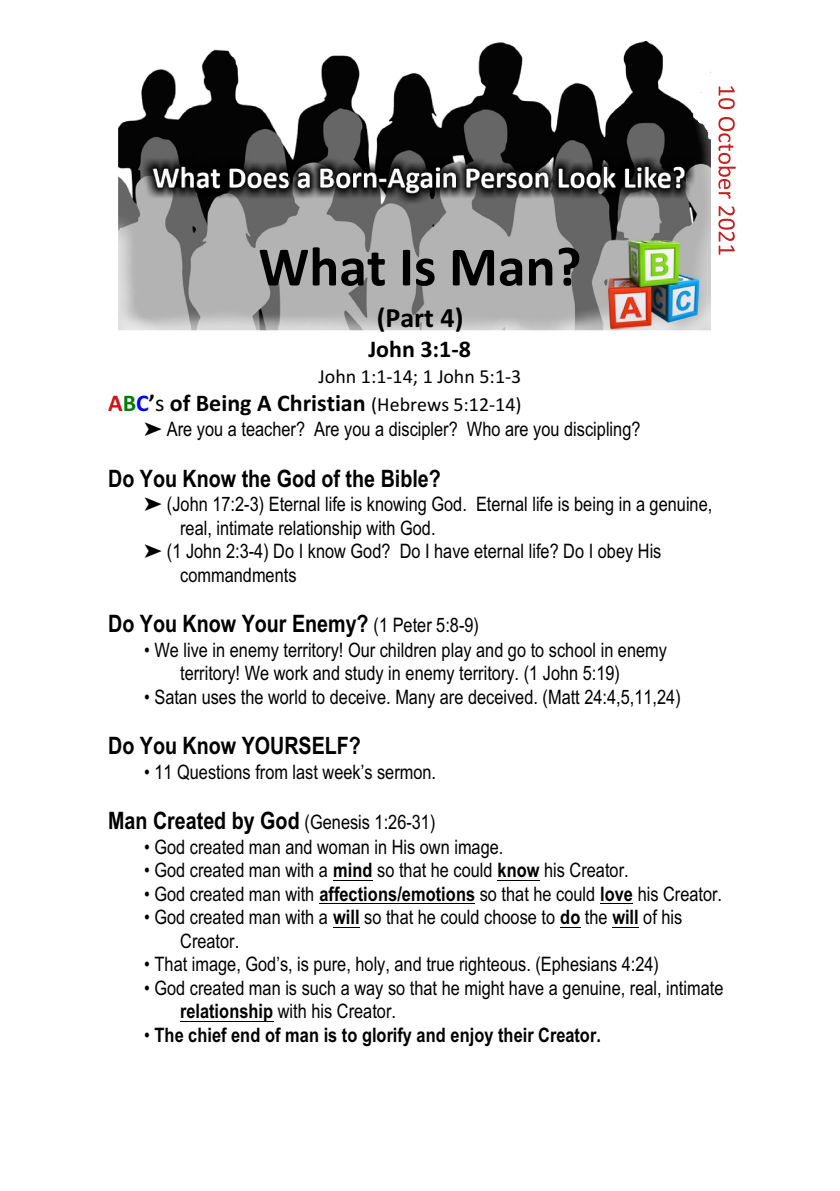
<style>
.page{position:relative;width:840px;height:1191px;background:#fff}
.page>*{position:absolute;margin:0;border:0;box-sizing:border-box;transform-origin:0 0}
.t1{font:700 56px "Calibri";color:#000}
.t2{font:700 28px "Calibri";color:#000}
.t3{font:700 24px "Arial Narrow";color:#000}
.t4{font:700 24px "Calibri";color:#000}
.t5{font:20px/23.6px "Arial Narrow";color:#000}
.t6{font:700 20px "Arial Narrow";color:#000}
.t7{font:20px "Calibri";color:#000}
.s1{color:#cf1414}
.s2{color:#008000}
.s3{color:#00f}
.s4{font-weight:400}
.s5{font-weight:400;font-size:20px}
.s6{font-weight:700;font-size:24px}
.s7{font-weight:700}
</style>
<div class="page">
<img style="left:118px;top:41px;width:593px;height:290px">
<svg style="left:718px;top:86px;width:16px;height:23px"></svg>
<svg style="left:718px;top:117px;width:17px;height:82px"></svg>
<svg style="left:718px;top:206px;width:16px;height:49px"></svg>
<hr style="left:333px;top:879px;width:39px;height:1px;background:#000">
<hr style="left:497px;top:879px;width:42px;height:1px;background:#000">
<hr style="left:319px;top:903px;width:156px;height:1px;background:#000">
<hr style="left:600px;top:903px;width:32px;height:1px;background:#000">
<svg style="left:333px;top:927px;width:26px;height:1px"></svg>
<svg style="left:560px;top:927px;width:20px;height:1px"></svg>
<svg style="left:612px;top:927px;width:26px;height:1px"></svg>
<hr style="left:180px;top:1021px;width:93px;height:1px;background:#000">
<h1 class="t1" style="left:258px;top:243px;width:324px">What Is Man?</h1>
<h2 class="t2" style="left:376px;top:306px;width:88px">(Part 4)</h2>
<p class="t4" style="left:368px;top:339px;width:104px">John 3:1-8</p>
<p class="t7" style="left:318px;top:368px;width:204px">John 1:1-14; 1 John 5:1-3</p>
<p class="t4" style="left:108px;top:393px;width:414px"><span class="s1">A</span><span class="s2">B</span><span class="s3">C</span>’<span class="s4">s</span> of Being A Christian <span class="s5">(Hebrews 5:12-14)</span></p>
<p class="t5" style="left:167px;top:419px;width:475px">Are you a teacher? Are you a discipler? Who are you discipling?</p>
<p class="t3" style="left:108px;top:469px;width:334px">Do You Know the God of the Bible?</p>
<p class="t5" style="left:167px;top:494px;width:546px">(John 17:2-3) Eternal life is knowing God. Eternal life is being in a genuine,</p>
<p class="t5" style="left:180px;top:518px;width:257px">real, intimate relationship with God.</p>
<p class="t5" style="left:167px;top:541px;width:495px">(1 John 2:3-4) Do I know God? Do I have eternal life? Do I obey His</p>
<p class="t5" style="left:180px;top:565px;width:118px">commandments</p>
<p class="t3" style="left:108px;top:614px;width:372px">Do You Know Your Enemy? <span class="s5">(1 Peter 5:8-9)</span></p>
<p class="t5" style="left:144px;top:639px;width:524px;text-align:center">• We live in enemy territory! Our children play and go to school in enemy territory! We work and study in enemy territory. (1 John 5:19)</p>
<p class="t5" style="left:144px;top:686px;width:538px">• Satan uses the world to deceive. Many are deceived. (Matt 24:4,5,11,24)</p>
<p class="t3" style="left:108px;top:736px;width:254px">Do You Know YOURSELF?</p>
<p class="t5" style="left:144px;top:761px;width:293px">• 11 Questions from last week’s sermon.</p>
<p class="t5" style="left:108px;top:812px;width:329px"><span class="s6">Man Created by God</span> (Genesis 1:26-31)</p>
<p class="t5" style="left:144px;top:836px;width:360px">• God created man and woman in His own image.</p>
<p class="t5" style="left:144px;top:860px;width:486px">• God created man with a <span class="s7">mind</span> so that he could <span class="s7">know</span> his Creator.</p>
<p class="t5" style="left:144px;top:883px;width:579px">• God created man with <span class="s7">affections/emotions</span> so that he could <span class="s7">love</span> his Creator.</p>
<p class="t5" style="left:180px;top:907px;width:503px;text-indent:-36px">• God created man with a <span class="s7">will</span> so that he could choose to <span class="s7">do</span> the <span class="s7">will</span> of his<br>Creator.</p>
<p class="t5" style="left:144px;top:954px;width:516px">• That image, God’s, is pure, holy, and true righteous. (Ephesians 4:24)</p>
<p class="t5" style="left:180px;top:977px;width:544px;text-indent:-36px">• God created man is such a way so that he might have a genuine, real, intimate <span class="s7">relationship</span> with his Creator.</p>
<p class="t6" style="left:144px;top:1027px;width:458px"><span class="s4">•</span> The chief end of man is to glorify and enjoy their Creator.</p>
</div>
